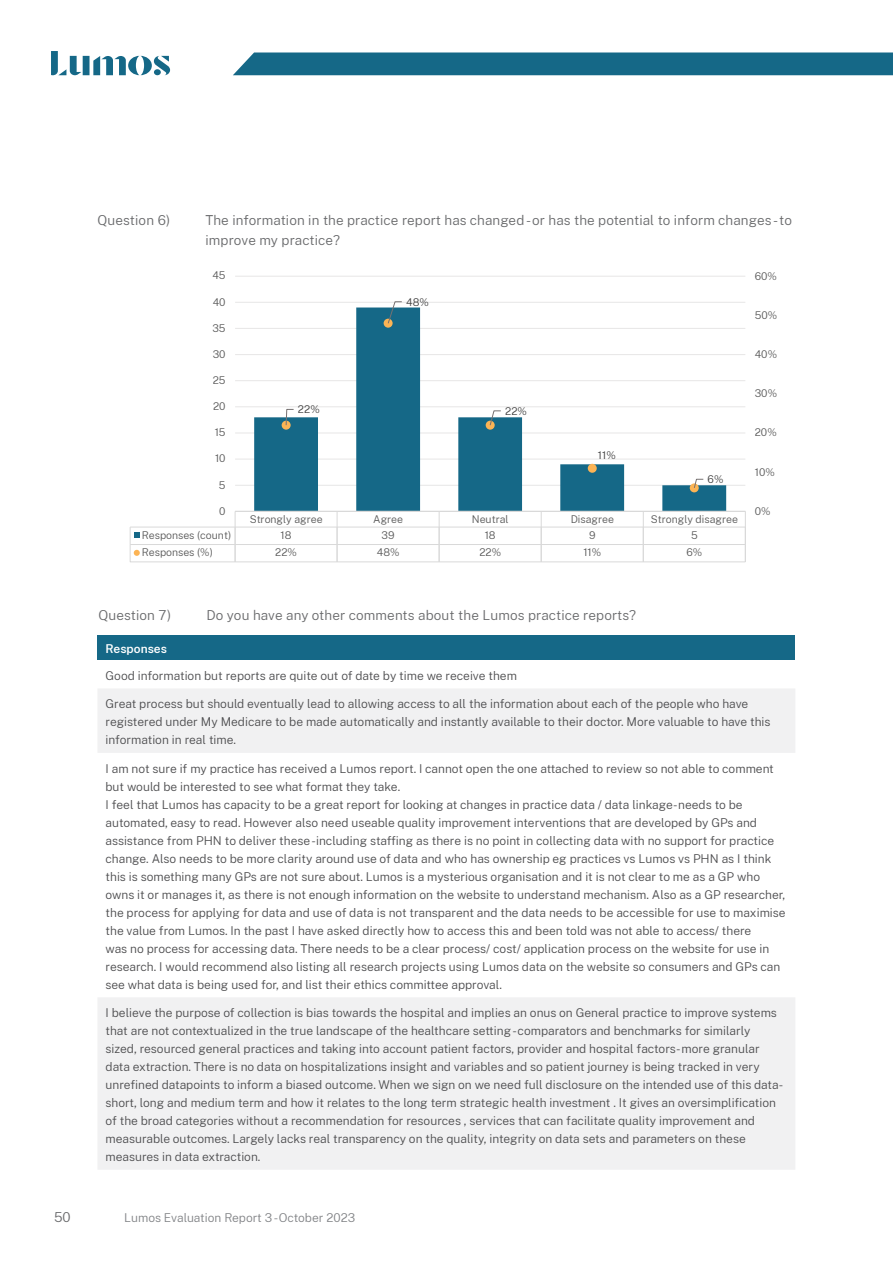
<style>
.page{position:relative;width:893px;height:1263px;background:#fff}
.page>*{position:absolute;margin:0;border:0;box-sizing:border-box;transform-origin:0 0}
.t1{font:300 13.5px/19.5px "Public Sans";letter-spacing:.01em;color:#696a6c}
.t2{font:300 12px/18px "Public Sans";color:#4d4d4f}
.t3{font:300 12px "Public Sans";color:#818386}
.t4{font:600 12px "Public Sans";color:#fff}
.t5{font:300 10.5px "Public Sans";color:#595959}
.t6{font:300 10.5px "Public Sans";letter-spacing:.005em;color:#404040}
</style>
<div class="page">
<div style="left:233px;top:53px;width:660px;height:22px;background:#156887"></div>
<svg style="left:51px;top:51px;width:119px;height:24px"></svg>
<hr style="left:235px;top:485px;width:510px;height:1px;background:#e7e6e6">
<hr style="left:235px;top:459px;width:510px;height:1px;background:#e7e6e6">
<hr style="left:235px;top:433px;width:510px;height:1px;background:#e7e6e6">
<hr style="left:235px;top:406px;width:510px;height:1px;background:#e7e6e6">
<hr style="left:235px;top:380px;width:510px;height:1px;background:#e7e6e6">
<hr style="left:235px;top:354px;width:510px;height:1px;background:#e7e6e6">
<hr style="left:235px;top:328px;width:510px;height:1px;background:#e7e6e6">
<hr style="left:235px;top:302px;width:510px;height:1px;background:#e7e6e6">
<hr style="left:235px;top:276px;width:510px;height:1px;background:#e7e6e6">
<svg style="left:254px;top:307px;width:472px;height:204px"></svg>
<svg style="left:130px;top:511px;width:616px;height:51px"></svg>
<div style="left:282px;top:421px;width:9px;height:9px;background:#fcb455;border-radius:50%"></div>
<div style="left:384px;top:319px;width:9px;height:9px;background:#fcb455;border-radius:50%"></div>
<div style="left:486px;top:421px;width:9px;height:9px;background:#fcb455;border-radius:50%"></div>
<div style="left:588px;top:464px;width:9px;height:9px;background:#fcb455;border-radius:50%"></div>
<div style="left:690px;top:483px;width:9px;height:9px;background:#fcb455;border-radius:50%"></div>
<svg style="left:285px;top:409px;width:9px;height:17px"></svg>
<svg style="left:387px;top:301px;width:16px;height:23px"></svg>
<svg style="left:489px;top:410px;width:13px;height:16px"></svg>
<svg style="left:693px;top:478px;width:11px;height:11px"></svg>
<div style="left:97px;top:635px;width:698px;height:25px;background:#156887"></div>
<svg style="left:98px;top:689px;width:697px;height:481px"></svg>
<p class="t1" style="left:97px;top:210px;width:74px">Question 6)</p>
<p class="t1" style="left:205px;top:210px;width:588px">The information in the practice report has changed - or has the potential to inform changes - to improve my practice?</p>
<p class="t5" style="left:212px;top:268px;width:15px">45</p>
<p class="t5" style="left:213px;top:294px;width:14px">40</p>
<p class="t5" style="left:212px;top:321px;width:15px">35</p>
<p class="t5" style="left:213px;top:347px;width:14px">30</p>
<p class="t5" style="left:213px;top:373px;width:14px">25</p>
<p class="t5" style="left:213px;top:399px;width:14px">20</p>
<p class="t5" style="left:215px;top:425px;width:12px">15</p>
<p class="t5" style="left:215px;top:451px;width:12px">10</p>
<p class="t5" style="left:219px;top:477px;width:8px">5</p>
<p class="t5" style="left:219px;top:504px;width:8px">0</p>
<p class="t6" style="left:298px;top:402px;width:23px">22%</p>
<p class="t6" style="left:406px;top:294px;width:24px">48%</p>
<p class="t6" style="left:505px;top:404px;width:23px">22%</p>
<p class="t6" style="left:598px;top:448px;width:19px">11%</p>
<p class="t6" style="left:708px;top:472px;width:17px">6%</p>
<p class="t5" style="left:250px;top:511px;width:74px">Strongly agree</p>
<p class="t5" style="left:373px;top:511px;width:31px">Agree</p>
<p class="t5" style="left:472px;top:511px;width:38px">Neutral</p>
<p class="t5" style="left:571px;top:511px;width:45px">Disagree</p>
<p class="t5" style="left:651px;top:511px;width:88px">Strongly disagree</p>
<p class="t5" style="left:142px;top:528px;width:91px">Responses (count)</p>
<p class="t5" style="left:281px;top:528px;width:12px">18</p>
<p class="t5" style="left:382px;top:528px;width:14px">39</p>
<p class="t5" style="left:485px;top:528px;width:12px">18</p>
<p class="t5" style="left:589px;top:528px;width:8px">9</p>
<p class="t5" style="left:691px;top:528px;width:8px">5</p>
<p class="t5" style="left:142px;top:545px;width:73px">Responses (%)</p>
<p class="t5" style="left:275px;top:545px;width:23px">22%</p>
<p class="t5" style="left:377px;top:545px;width:24px">48%</p>
<p class="t5" style="left:479px;top:545px;width:23px">22%</p>
<p class="t5" style="left:583px;top:545px;width:19px">11%</p>
<p class="t5" style="left:686px;top:545px;width:17px">6%</p>
<p class="t5" style="left:755px;top:268px;width:24px">60%</p>
<p class="t5" style="left:755px;top:308px;width:24px">50%</p>
<p class="t5" style="left:755px;top:347px;width:24px">40%</p>
<p class="t5" style="left:755px;top:386px;width:24px">30%</p>
<p class="t5" style="left:755px;top:425px;width:23px">20%</p>
<p class="t5" style="left:755px;top:464px;width:21px">10%</p>
<p class="t5" style="left:755px;top:504px;width:17px">0%</p>
<p class="t1" style="left:98px;top:605px;width:74px">Question 7)</p>
<p class="t1" style="left:206px;top:605px;width:431px">Do you have any other comments about the Lumos practice reports?</p>
<p class="t4" style="left:106px;top:640px;width:63px">Responses</p>
<p class="t2" style="left:106px;top:666px;width:413px">Good information but reports are quite out of date by time we receive them</p>
<p class="t2" style="left:106px;top:694px;width:666px">Great process but should eventually lead to allowing access to all the information about each of the people who have registered under My Medicare to be made automatically and instantly available to their doctor. More valuable to have this information in real time.</p>
<p class="t2" style="left:106px;top:759px;width:682px">I am not sure if my practice has received a Lumos report. I cannot open the one attached to review so not able to comment but would be interested to see what format they take.<br>I feel that Lumos has capacity to be a great report for looking at changes in practice data / data linkage- needs to be automated, easy to read. However also need useable quality improvement interventions that are developed by GPs and assistance from PHN to deliver these -including staffing as there is no point in collecting data with no support for practice change. Also needs to be more clarity around use of data and who has ownership eg practices vs Lumos vs PHN as I think this is something many GPs are not sure about. Lumos is a mysterious organisation and it is not clear to me as a GP who owns it or manages it, as there is not enough information on the website to understand mechanism. Also as a GP researcher, the process for applying for data and use of data is not transparent and the data needs to be accessible for use to maximise the value from Lumos. In the past I have asked directly how to access this and been told was not able to access/ there<br>was no process for accessing data. There needs to be a clear process/ cost/ application process on the website for use in research. I would recommend also listing all research projects using Lumos data on the website so consumers and GPs can see what data is being used for, and list their ethics committee approval.</p>
<p class="t2" style="left:106px;top:1003px;width:679px">I believe the purpose of collection is bias towards the hospital and implies an onus on General practice to improve systems that are not contextualized in the true landscape of the healthcare setting -comparators and benchmarks for similarly sized, resourced general practices and taking into account patient factors, provider and hospital factors- more granular data extraction. There is no data on hospitalizations insight and variables and so patient journey is being tracked in very unrefined datapoints to inform a biased outcome. When we sign on we need full disclosure on the intended use of this data&shy;short, long and medium term and how it relates to the long term strategic health investment . It gives an oversimplification of the broad categories without a recommendation for resources , services that can facilitate quality improvement and measurable outcomes. Largely lacks real transparency on the quality, integrity on data sets and parameters on these measures in data extraction.</p>
<p class="t1" style="left:54px;top:1206px;width:18px">50</p>
<p class="t3" style="left:124px;top:1209px;width:233px">Lumos Evaluation Report 3 -October 2023</p>
</div>
